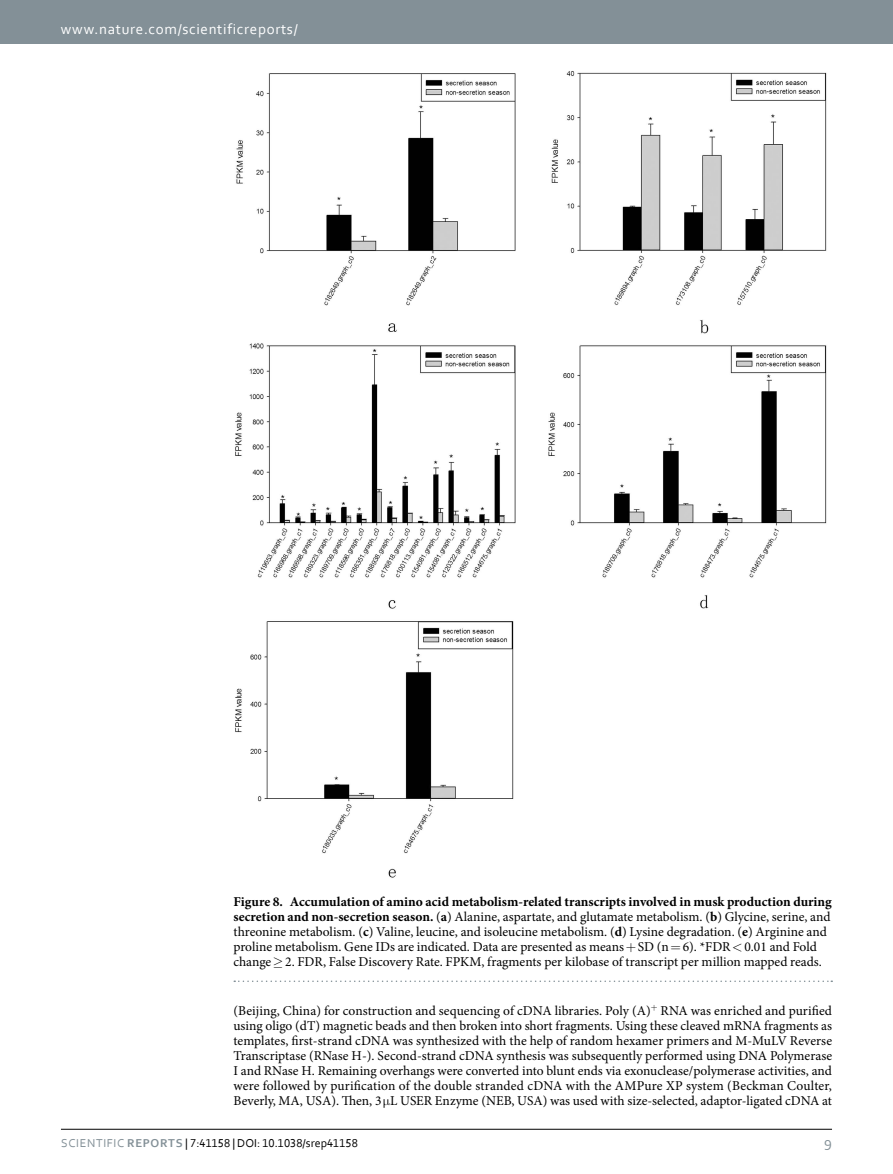
<style>
.page{position:relative;width:893px;height:1174px;background:#fff}
.page>*{position:absolute;margin:0;border:0;box-sizing:border-box;transform-origin:0 0}
.t1{font:15px "Corbel";letter-spacing:.045em;color:#fff}
.t2{font:15px "Corbel";color:#839097}
.t3{font:13.5px/15px "Minion Pro";color:#000;text-align:justify}
.t4{font:12px "Corbel";color:#000}
.s1{font-weight:700}
.s2{color:#839097}
.s3{font-weight:700;color:#839097}
</style>
<div class="page">
<div style="left:0;top:0;width:893px;height:43px;background:#839097"></div>
<hr style="left:61px;top:1129px;width:771px;height:1px;background:#000">
<img style="left:235px;top:71px;width:592px;height:807px">
<svg style="left:234px;top:980px;width:598px;height:2px"></svg>
<p class="t1" style="left:61px;top:19px;width:238px">www.nature.com/scientificreports/</p>
<p class="t3" style="left:233px;top:894px;width:600px;text-align:left"><span class="s1">Figure 8. Accumulation of amino acid metabolism-related transcripts involved in musk production during secretion and non-secretion season.</span> (<span class="s1">a</span>) Alanine, aspartate, and glutamate metabolism. (<span class="s1">b</span>) Glycine, serine, and threonine metabolism. (<span class="s1">c</span>) Valine, leucine, and isoleucine metabolism. (<span class="s1">d</span>) Lysine degradation. (<span class="s1">e</span>) Arginine and proline metabolism. Gene IDs are indicated. Data are presented as means SD (n 6). *FDR 0.01 and Fold change≥2. FDR, False Discovery Rate. FPKM, fragments per kilobase of transcript per million mapped reads.</p>
<p class="t3" style="left:233px;top:1002px;width:600px">(Beijing, China) for construction and sequencing of cDNA libraries. Poly (A) RNA was enriched and purified using oligo (dT) magnetic beads and then broken into short fragments. Using these cleaved mRNA fragments as templates, first-strand cDNA was synthesized with the help of random hexamer primers and M-MuLV Reverse Transcriptase (RNase H-). Second-strand cDNA synthesis was subsequently performed using DNA Polymerase I and RNase H. Remaining overhangs were converted into blunt ends via exonuclease/polymerase activities, and were followed by purification of the double stranded cDNA with the AMPure XP system (Beckman Coulter, Beverly, MA, USA). Then, 3 L USER Enzyme (NEB, USA) was used with size-selected, adaptor-ligated cDNA at</p>
<p class="t4" style="left:61px;top:1135px;width:298px"><span class="s2">Scientific</span> <span class="s3">REPORTS</span> | 7:41158 | DOI: 10.1038/srep41158</p>
<p class="t2" style="left:824px;top:1132px;width:9px">9</p>
</div>
